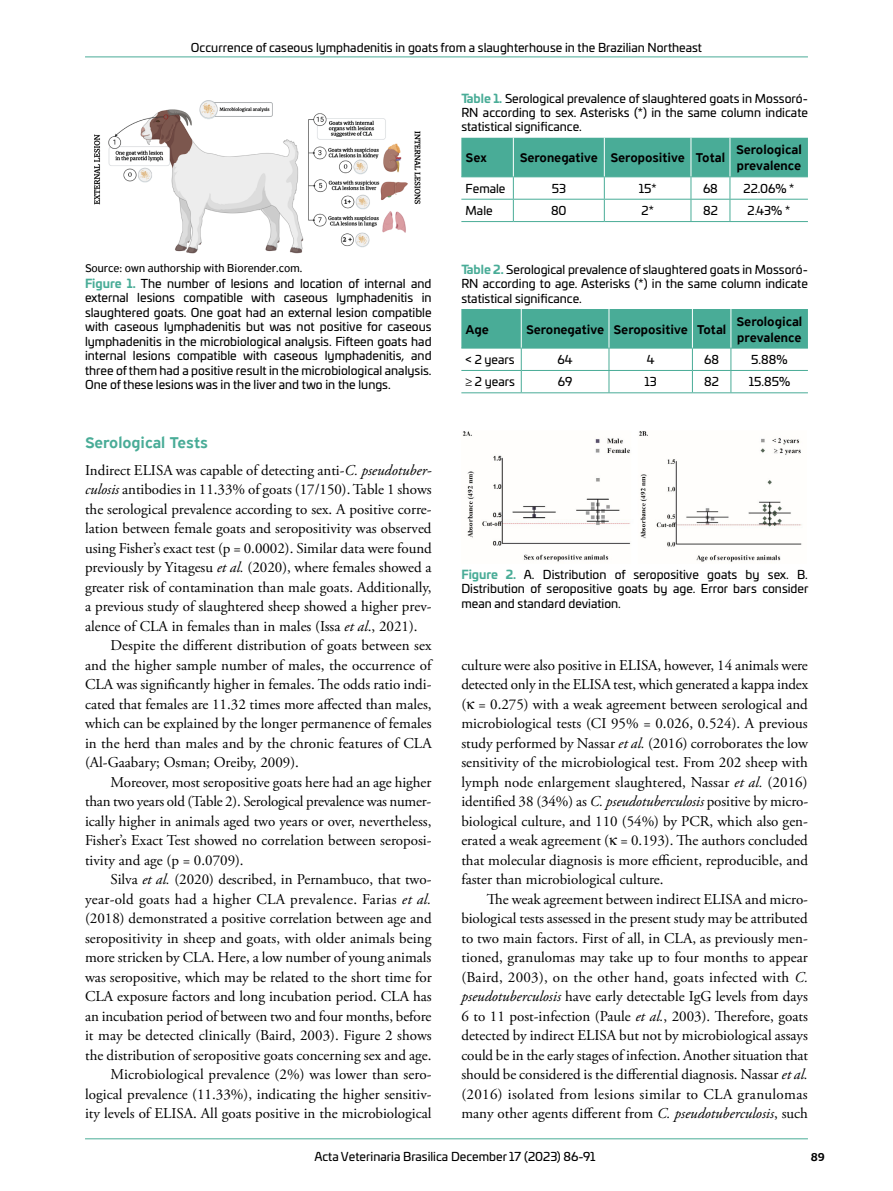
<style>
.page{position:relative;width:893px;height:1191px;background:#fff}
.page>*{position:absolute;margin:0;border:0;box-sizing:border-box;transform-origin:0 0}
.t1{font:500 16.5px "PF Highway Sans Pro";color:#49ac97}
.t2{font:15px/19.5px "Adobe Garamond Pro";color:#000;text-align:justify}
.t3{font:15px "Adobe Garamond Pro";letter-spacing:.02em;color:#000}
.t4{font:500 13.5px/16.2px "PF Highway Sans Pro";color:#000}
.t5{font:12px/14.4px "Univia Pro";color:#000;text-align:justify}
.t6{font:12px "PF Highway Sans Pro";color:#000}
.t7{font:700 12px "PF Agora Sans Pro";color:#000}
.s1{font-weight:700;color:#49ac97}
.s2{font-style:italic}
</style>
<div class="page">
<hr style="left:85px;top:1138px;width:723px;height:1px;background:#49ac97">
<hr style="left:85px;top:57px;width:723px;height:1px;background:#49ac97">
<img style="left:94px;top:100px;width:327px;height:154px">
<svg style="left:461px;top:309px;width:347px;height:83px"></svg>
<hr style="left:461px;top:392px;width:60px;height:1px;background:#49ac97">
<hr style="left:521px;top:392px;width:88px;height:1px;background:#49ac97">
<hr style="left:609px;top:392px;width:83px;height:1px;background:#49ac97">
<hr style="left:692px;top:392px;width:39px;height:1px;background:#49ac97">
<hr style="left:731px;top:392px;width:77px;height:1px;background:#49ac97">
<hr style="left:521px;top:309px;width:1px;height:39px;background:#fff">
<hr style="left:609px;top:309px;width:1px;height:39px;background:#fff">
<hr style="left:692px;top:309px;width:1px;height:39px;background:#fff">
<hr style="left:730px;top:309px;width:1px;height:39px;background:#fff">
<img style="left:462px;top:431px;width:340px;height:132px">
<svg style="left:461px;top:138px;width:347px;height:83px"></svg>
<hr style="left:461px;top:221px;width:52px;height:1px;background:#49ac97">
<hr style="left:513px;top:221px;width:91px;height:1px;background:#49ac97">
<hr style="left:604px;top:221px;width:87px;height:1px;background:#49ac97">
<hr style="left:691px;top:221px;width:39px;height:1px;background:#49ac97">
<hr style="left:730px;top:221px;width:78px;height:1px;background:#49ac97">
<hr style="left:513px;top:138px;width:1px;height:38px;background:#fff">
<hr style="left:604px;top:138px;width:1px;height:38px;background:#fff">
<hr style="left:691px;top:138px;width:1px;height:38px;background:#fff">
<hr style="left:730px;top:138px;width:1px;height:38px;background:#fff">
<p class="t5" style="left:191px;top:39px;width:513px">Occurrence of caseous lymphadenitis in goats from a slaughterhouse in the Brazilian Northeast</p>
<p class="t6" style="left:85px;top:261px;width:219px">Source: own authorship with Biorender.com.</p>
<p class="t5" style="left:85px;top:276px;width:348px"><span class="s1">Figure 1.</span> The number of lesions and location of internal and external lesions compatible with caseous lymphadenitis in slaughtered goats. One goat had an external lesion compatible with caseous lymphadenitis but was not positive for caseous lymphadenitis in the microbiological analysis. Fifteen goats had internal lesions compatible with caseous lymphadenitis, and three of them had a positive result in the microbiological analysis.<br>One of these lesions was in the liver and two in the lungs.</p>
<p class="t1" style="left:85px;top:433px;width:125px">Serological Tests</p>
<p class="t2" style="left:85px;top:460px;width:348px">Indirect ELISA was capable of detecting anti-<span class="s2">C. pseudotuber-</span></p>
<p class="t2" style="left:85px;top:480px;width:348px"><span class="s2">culosis</span> antibodies in 11.33% of goats (17/150). Table 1 shows</p>
<p class="t2" style="left:85px;top:499px;width:348px">the serological prevalence according to sex. A positive corre-</p>
<p class="t2" style="left:85px;top:519px;width:348px">lation between female goats and seropositivity was observed</p>
<p class="t2" style="left:85px;top:538px;width:348px">using Fisher’s exact test (p = 0.0002). Similar data were found</p>
<p class="t2" style="left:85px;top:558px;width:348px">previously by Yitagesu <span class="s2">et al.</span> (2020), where females showed a</p>
<p class="t2" style="left:85px;top:577px;width:348px">greater risk of contamination than male goats. Additionally,</p>
<p class="t2" style="left:85px;top:597px;width:348px">a previous study of slaughtered sheep showed a higher prev-</p>
<p class="t2" style="left:85px;top:616px;width:334px">alence of CLA in females than in males (Issa <span class="s2">et al</span>., 2021).</p>
<p class="t2" style="left:111px;top:636px;width:322px">Despite the different distribution of goats between sex</p>
<p class="t2" style="left:85px;top:655px;width:348px">and the higher sample number of males, the occurrence of</p>
<p class="t2" style="left:85px;top:675px;width:348px">CLA was significantly higher in females. The odds ratio indi-</p>
<p class="t2" style="left:85px;top:694px;width:348px">cated that females are 11.32 times more affected than males,</p>
<p class="t2" style="left:85px;top:714px;width:348px">which can be explained by the longer permanence of females</p>
<p class="t2" style="left:85px;top:733px;width:348px">in the herd than males and by the chronic features of CLA</p>
<p class="t2" style="left:85px;top:753px;width:215px">(Al-Gaabary; Osman; Oreiby, 2009).</p>
<p class="t2" style="left:111px;top:772px;width:322px">Moreover, most seropositive goats here had an age higher</p>
<p class="t2" style="left:85px;top:792px;width:348px">than two years old (Table 2). Serological prevalence was numer-</p>
<p class="t2" style="left:85px;top:811px;width:348px">ically higher in animals aged two years or over, nevertheless,</p>
<p class="t2" style="left:85px;top:831px;width:348px">Fisher’s Exact Test showed no correlation between seroposi-</p>
<p class="t2" style="left:85px;top:850px;width:160px">tivity and age (p = 0.0709).</p>
<p class="t2" style="left:111px;top:870px;width:323px">Silva <span class="s2">et al.</span> (2020) described, in Pernambuco, that two-</p>
<p class="t3" style="left:85px;top:890px;width:348px">year-old goats had a higher CLA prevalence. Farias <span class="s2">et al.</span></p>
<p class="t2" style="left:85px;top:909px;width:348px">(2018) demonstrated a positive correlation between age and</p>
<p class="t2" style="left:85px;top:928px;width:348px">seropositivity in sheep and goats, with older animals being</p>
<p class="t2" style="left:85px;top:948px;width:348px">more stricken by CLA. Here, a low number of young animals</p>
<p class="t2" style="left:85px;top:967px;width:348px">was seropositive, which may be related to the short time for</p>
<p class="t2" style="left:85px;top:987px;width:348px">CLA exposure factors and long incubation period. CLA has</p>
<p class="t2" style="left:85px;top:1006px;width:348px">an incubation period of between two and four months, before</p>
<p class="t2" style="left:85px;top:1026px;width:348px">it may be detected clinically (Baird, 2003). Figure 2 shows</p>
<p class="t2" style="left:85px;top:1045px;width:348px">the distribution of seropositive goats concerning sex and age.</p>
<p class="t2" style="left:111px;top:1065px;width:323px">Microbiological prevalence (2%) was lower than sero-</p>
<p class="t2" style="left:85px;top:1084px;width:348px">logical prevalence (11.33%), indicating the higher sensitiv-</p>
<p class="t2" style="left:85px;top:1104px;width:348px">ity levels of ELISA. All goats positive in the microbiological</p>
<p class="t5" style="left:461px;top:90px;width:348px"><span class="s1">Table 1.</span> Serological prevalence of slaughtered goats in Mossoró-RN according to sex. Asterisks (*) in the same column indicate statistical significance.</p>
<p class="t4" style="left:466px;top:150px;width:23px">Sex</p>
<p class="t4" style="left:520px;top:150px;width:207px">Seronegative Seropositive Total</p>
<p class="t4" style="left:736px;top:142px;width:67px">Serological prevalence</p>
<p class="t5" style="left:466px;top:180px;width:41px">Female</p>
<p class="t5" style="left:552px;top:180px;width:16px">53</p>
<p class="t5" style="left:639px;top:180px;width:19px">15*</p>
<p class="t5" style="left:703px;top:180px;width:16px">68</p>
<p class="t5" style="left:743px;top:180px;width:52px">22.06% *</p>
<p class="t5" style="left:466px;top:203px;width:29px">Male</p>
<p class="t5" style="left:551px;top:203px;width:17px">80</p>
<p class="t5" style="left:641px;top:203px;width:14px">2*</p>
<p class="t5" style="left:703px;top:203px;width:16px">82</p>
<p class="t5" style="left:748px;top:203px;width:44px">2.43% *</p>
<p class="t5" style="left:461px;top:261px;width:348px"><span class="s1">Table 2.</span> Serological prevalence of slaughtered goats in Mossoró-RN according to age. Asterisks (*) in the same column indicate statistical significance.</p>
<p class="t4" style="left:466px;top:321px;width:25px">Age</p>
<p class="t4" style="left:526px;top:321px;width:202px">Seronegative Seropositive Total</p>
<p class="t4" style="left:737px;top:313px;width:67px">Serological prevalence</p>
<p class="t5" style="left:466px;top:352px;width:51px">&lt; 2 years</p>
<p class="t5" style="left:558px;top:352px;width:17px">64</p>
<p class="t5" style="left:647px;top:352px;width:9px">4</p>
<p class="t5" style="left:704px;top:352px;width:16px">68</p>
<p class="t5" style="left:751px;top:352px;width:38px">5.88%</p>
<p class="t5" style="left:466px;top:374px;width:51px">≥ 2 years</p>
<p class="t5" style="left:558px;top:374px;width:16px">69</p>
<p class="t5" style="left:644px;top:374px;width:14px">13</p>
<p class="t5" style="left:704px;top:374px;width:16px">82</p>
<p class="t5" style="left:749px;top:374px;width:43px">15.85%</p>
<p class="t5" style="left:461px;top:567px;width:349px"><span class="s1">Figure 2.</span> A. Distribution of seropositive goats by sex. B.<br>Distribution of seropositive goats by age. Error bars consider mean and standard deviation.</p>
<p class="t2" style="left:461px;top:655px;width:348px">culture were also positive in ELISA, however, 14 animals were detected only in the ELISA test, which generated a kappa index ( = 0.275) with a weak agreement between serological and microbiological tests (CI 95% = 0.026, 0.524). A previous study performed by Nassar <span class="s2">et al.</span> (2016) corroborates the low sensitivity of the microbiological test. From 202 sheep with lymph node enlargement slaughtered, Nassar <span class="s2">et al.</span> (2016) identified 38 (34%) as <span class="s2">C. pseudotuberculosis</span> positive by micro&shy;biological culture, and 110 (54%) by PCR, which also gen&shy;erated a weak agreement ( = 0.193). The authors concluded that molecular diagnosis is more efficient, reproducible, and faster than microbiological culture.</p>
<p class="t2" style="left:461px;top:889px;width:348px;text-indent:26px">The weak agreement between indirect ELISA and micro&shy;biological tests assessed in the present study may be attributed to two main factors. First of all, in CLA, as previously men&shy;tioned, granulomas may take up to four months to appear (Baird, 2003), on the other hand, goats infected with <span class="s2">C. pseudotuberculosis</span> have early detectable IgG levels from days 6 to 11 post-infection (Paule <span class="s2">et al.</span>, 2003). Therefore, goats detected by indirect ELISA but not by microbiological assays could be in the early stages of infection. Another situation that should be considered is the differential diagnosis. Nassar <span class="s2">et al. </span>(2016) isolated from lesions similar to CLA granulomas many other agents different from <span class="s2">C. pseudotuberculosis</span>, such</p>
<p class="t5" style="left:314px;top:1148px;width:283px">Acta Veterinaria Brasilica December 17 (2023) 86-91</p>
<p class="t7" style="left:811px;top:1148px;width:16px">89</p>
</div>
